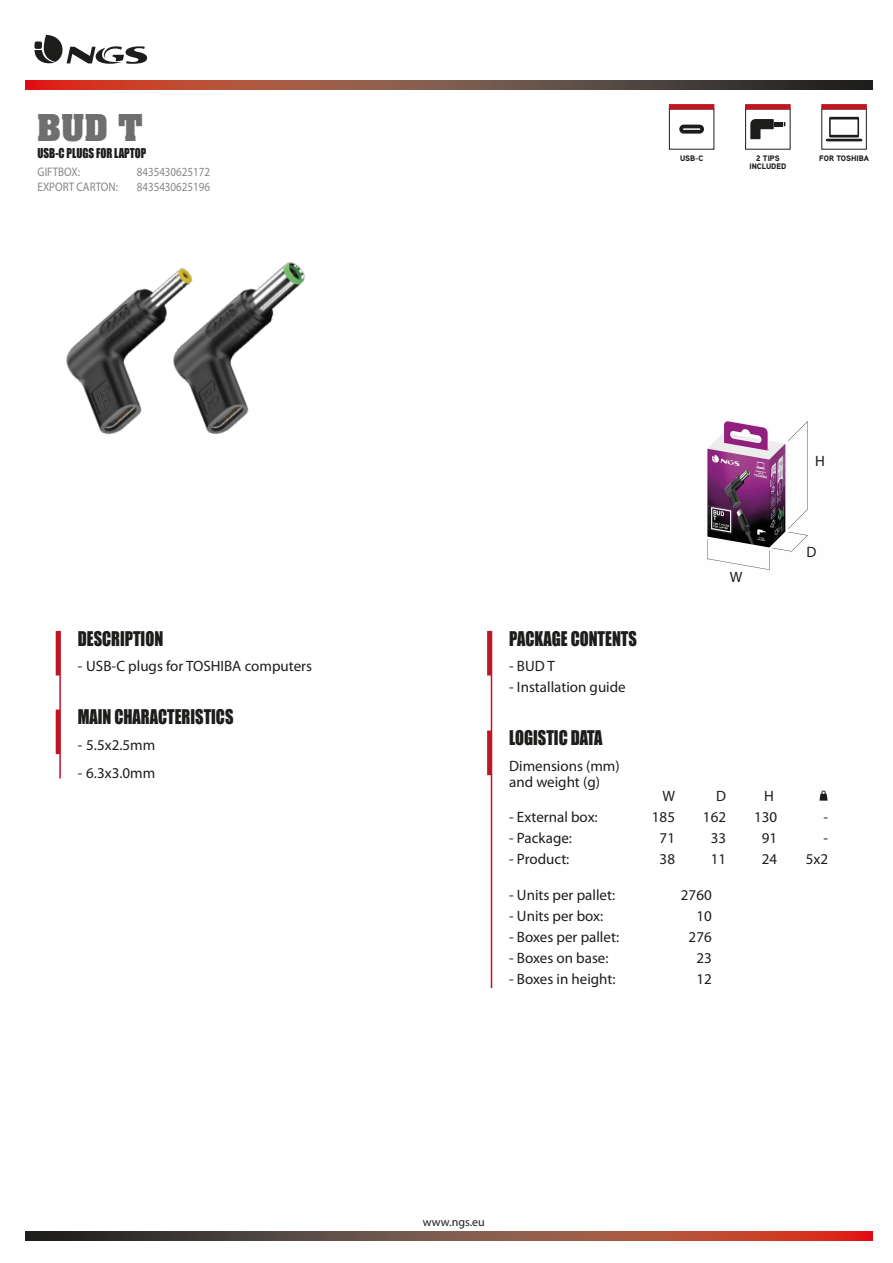
<style>
.page{position:relative;width:893px;height:1263px;background:#fff}
.page>*{position:absolute;margin:0;border:0;box-sizing:border-box;transform-origin:0 0}
.t1{font:700 31.5px "Aachen Std";color:#706f6f}
.t2{font:18.6px "Impact";color:#1d1d1b;scale:.88 1}
.t3{font:15px/21px "Myriad Pro";color:#1d1d1b;text-align:right}
.t4{font:12.45px/15px "Myriad Pro";color:#878787;scale:.88 1}
.t5{font:12.45px "Impact";color:#1d1d1b;scale:.88 1}
.t6{font:12px "Myriad Pro";color:#1d1d1b}
.t7{font:900 7.95px "Aaux Pro OT";color:#1d1d1b}
</style>
<div class="page">
<img style="left:66px;top:294px;width:66px;height:141px">
<img style="left:132px;top:262px;width:173px;height:173px">
<img style="left:707px;top:421px;width:101px;height:149px">
<svg style="left:25px;top:80px;width:847px;height:10px;background:#7e4539"></svg>
<svg style="left:35px;top:35px;width:113px;height:29px"></svg>
<svg style="left:25px;top:1231px;width:847px;height:9px;background:#7d4539"></svg>
<hr style="left:59px;top:631px;width:2px;height:147px;background:#be1622">
<hr style="left:491px;top:631px;width:1px;height:357px;background:#be1622">
<hr style="left:56px;top:631px;width:4px;height:44px;background:#be1622">
<hr style="left:56px;top:709px;width:4px;height:45px;background:#be1622">
<svg style="left:487px;top:631px;width:4px;height:44px"></svg>
<svg style="left:487px;top:730px;width:4px;height:45px"></svg>
<svg style="left:819px;top:790px;width:9px;height:11px"></svg>
<hr style="left:669px;top:105px;width:45px;height:4px;background:#be1622">
<div style="left:669px;top:104px;width:45px;height:5px;border:1px solid #be1622"></div>
<svg style="left:679px;top:125px;width:25px;height:9px"></svg>
<svg style="left:825px;top:116px;width:38px;height:26px"></svg>
<hr style="left:822px;top:105px;width:44px;height:4px;background:#be1622">
<div style="left:822px;top:104px;width:44px;height:5px;border:1px solid #be1622"></div>
<hr style="left:826px;top:139px;width:36px;height:2px;background:#1d1d1b">
<svg style="left:829px;top:117px;width:30px;height:20px"></svg>
<hr style="left:746px;top:105px;width:44px;height:4px;background:#be1622">
<div style="left:745px;top:104px;width:45px;height:5px;border:1px solid #be1622"></div>
<svg style="left:750px;top:119px;width:35px;height:20px"></svg>
<h1 class="t1" style="left:37px;top:105px;width:107px">BUD T</h1>
<p class="t5" style="left:38px;top:144px;width:125px">USB-C PLUGS FOR LAPTOP</p>
<p class="t4" style="left:38px;top:164px;width:93px">GIFTBOX:<br>EXPORT CARTON:</p>
<p class="t4" style="left:137px;top:164px;width:85px">8435430625172<br>8435430625196</p>
<p class="t2" style="left:78px;top:624px;width:99px">DESCRIPTION</p>
<p class="t3" style="left:78px;top:655px;width:236px">- USB-C plugs for TOSHIBA computers</p>
<p class="t2" style="left:78px;top:702px;width:179px">MAIN CHARACTERISTICS</p>
<p class="t3" style="left:78px;top:734px;width:79px">- 5.5x2.5mm</p>
<p class="t3" style="left:78px;top:763px;width:79px">- 6.3x3.0mm</p>
<p class="t7" style="left:680px;top:153px;width:25px">USB-C</p>
<p class="t7" style="left:756px;top:153px;width:25px">2 TIPS</p>
<p class="t7" style="left:819px;top:153px;width:51px">FOR TOSHIBA</p>
<p class="t7" style="left:749px;top:161px;width:38px">INCLUDED</p>
<p class="t3" style="left:815px;top:450px;width:11px">H</p>
<p class="t3" style="left:730px;top:566px;width:14px">W</p>
<p class="t3" style="left:806px;top:541px;width:11px">D</p>
<p class="t2" style="left:509px;top:624px;width:147px">PACKAGE CONTENTS</p>
<p class="t3" style="left:509px;top:655px;width:47px">- BUD T</p>
<p class="t3" style="left:509px;top:676px;width:118px">- Installation guide</p>
<p class="t2" style="left:509px;top:723px;width:107px">LOGISTIC DATA</p>
<p class="t3" style="left:509px;top:757px;width:112px;line-height:16.5px;text-align:left">Dimensions (mm) and weight (g)</p>
<p class="t3" style="left:509px;top:806px;width:90px">- External box:</p>
<p class="t3" style="left:509px;top:827px;width:64px">- Package:</p>
<p class="t3" style="left:509px;top:848px;width:62px">- Product:</p>
<p class="t3" style="left:509px;top:884px;width:107px">- Units per pallet:</p>
<p class="t3" style="left:509px;top:905px;width:96px">- Units per box:</p>
<p class="t3" style="left:509px;top:926px;width:111px">- Boxes per pallet:</p>
<p class="t3" style="left:509px;top:947px;width:101px">- Boxes on base:</p>
<p class="t3" style="left:509px;top:968px;width:108px">- Boxes in height:</p>
<p class="t3" style="left:662px;top:785px;width:14px">W</p>
<p class="t3" style="left:716px;top:785px;width:11px">D</p>
<p class="t3" style="left:764px;top:785px;width:11px">H</p>
<p class="t3" style="left:652px;top:806px;width:25px">185</p>
<p class="t3" style="left:703px;top:806px;width:25px">162</p>
<p class="t3" style="left:754px;top:806px;width:25px">130</p>
<p class="t3" style="left:823px;top:806px;width:6px">-</p>
<p class="t3" style="left:660px;top:827px;width:17px">71</p>
<p class="t3" style="left:711px;top:827px;width:17px">33</p>
<p class="t3" style="left:762px;top:827px;width:17px">91</p>
<p class="t3" style="left:823px;top:827px;width:6px">-</p>
<p class="t3" style="left:660px;top:848px;width:17px">38</p>
<p class="t3" style="left:711px;top:848px;width:17px">11</p>
<p class="t3" style="left:762px;top:848px;width:17px">24</p>
<p class="t3" style="left:806px;top:848px;width:24px">5x2</p>
<p class="t3" style="left:681px;top:884px;width:32px">2760<br>10<br>276<br>23<br>12</p>
<p class="t6" style="left:423px;top:1215px;width:63px">www.ngs.eu</p>
</div>
